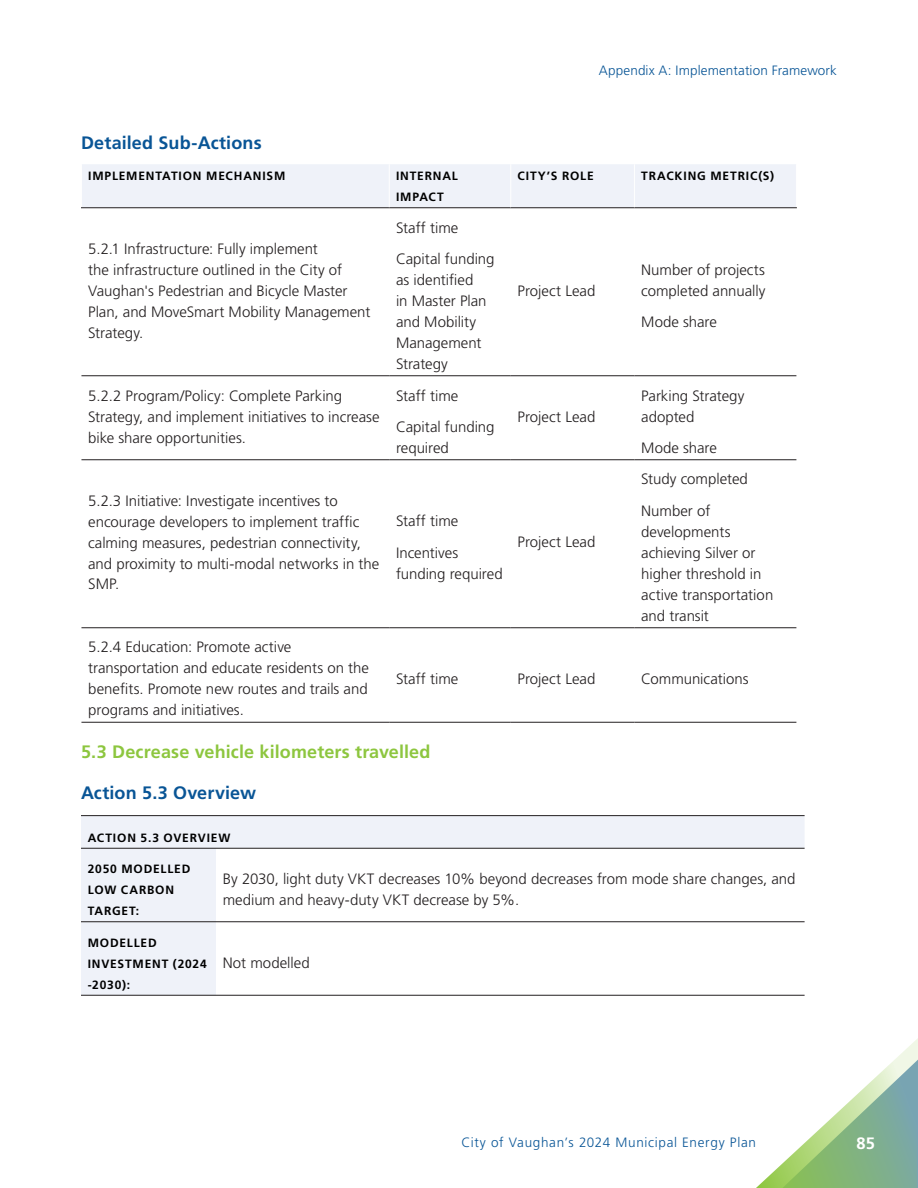
<style>
.page{position:relative;width:918px;height:1188px;background:#fff}
.page>*{position:absolute;margin:0;border:0;box-sizing:border-box;transform-origin:0 0}
.t1{font:700 18px "Frutiger LT Std";letter-spacing:.01em;color:#8dc63f}
.t2{font:700 18px "Frutiger LT Std";letter-spacing:.01em;color:#095596}
.t3{font:700 16.5px "Frutiger LT Std";color:#fff}
.Body{font:300 15px/21px "Frutiger LT Std";color:#231f20}
.t4{font:300 13.5px "Frutiger LT Std";letter-spacing:.05em;color:#095596}
.t5{font:300 13.5px "Frutiger LT Std";letter-spacing:.02em;color:#095596}
.Table_-_Heading__L{font:700 12px/21px "Frutiger LT Std";letter-spacing:.07em;color:#000}
</style>
<div class="page">
<svg style="left:756px;top:1038px;width:162px;height:150px"></svg>
<div style="left:82px;top:164px;width:714px;height:43px;background:#eff2f9"></div>
<svg style="left:81px;top:208px;width:715px;height:514px"></svg>
<hr style="left:81px;top:207px;width:308px;height:1px;background:#231f20">
<hr style="left:389px;top:164px;width:1px;height:43px;background:#fff">
<hr style="left:389px;top:207px;width:122px;height:1px;background:#231f20">
<hr style="left:510px;top:164px;width:1px;height:43px;background:#fff">
<hr style="left:511px;top:207px;width:123px;height:1px;background:#231f20">
<hr style="left:634px;top:164px;width:1px;height:43px;background:#fff">
<hr style="left:634px;top:207px;width:163px;height:1px;background:#231f20">
<hr style="left:81px;top:375px;width:308px;height:1px;background:#231f20">
<hr style="left:389px;top:375px;width:122px;height:1px;background:#231f20">
<hr style="left:511px;top:375px;width:123px;height:1px;background:#231f20">
<hr style="left:634px;top:375px;width:162px;height:1px;background:#231f20">
<hr style="left:81px;top:459px;width:308px;height:1px;background:#231f20">
<hr style="left:389px;top:459px;width:122px;height:1px;background:#231f20">
<hr style="left:511px;top:459px;width:123px;height:1px;background:#231f20">
<hr style="left:634px;top:459px;width:162px;height:1px;background:#231f20">
<hr style="left:81px;top:627px;width:308px;height:1px;background:#231f20">
<hr style="left:389px;top:627px;width:122px;height:1px;background:#231f20">
<hr style="left:511px;top:627px;width:123px;height:1px;background:#231f20">
<hr style="left:634px;top:627px;width:162px;height:1px;background:#231f20">
<hr style="left:81px;top:722px;width:308px;height:1px;background:#231f20">
<hr style="left:389px;top:722px;width:122px;height:1px;background:#231f20">
<hr style="left:511px;top:722px;width:123px;height:1px;background:#231f20">
<hr style="left:634px;top:722px;width:162px;height:1px;background:#231f20">
<div style="left:81px;top:816px;width:724px;height:179px;background:#eff2f9"></div>
<svg style="left:216px;top:849px;width:589px;height:146px"></svg>
<hr style="left:81px;top:815px;width:135px;height:1px;background:#231f20">
<hr style="left:216px;top:815px;width:589px;height:1px;background:#231f20">
<hr style="left:81px;top:848px;width:135px;height:1px;background:#231f20">
<hr style="left:216px;top:848px;width:589px;height:1px;background:#231f20">
<hr style="left:81px;top:921px;width:135px;height:1px;background:#231f20">
<hr style="left:81px;top:995px;width:135px;height:1px;background:#231f20">
<hr style="left:216px;top:921px;width:589px;height:1px;background:#231f20">
<hr style="left:216px;top:995px;width:589px;height:1px;background:#231f20">
<p class="t5" style="left:599px;top:63px;width:240px">Appendix A: Implementation Framework</p>
<h4 class="t2" style="left:81px;top:132px;width:182px">Detailed Sub-Actions</h4>
<p class="Table_-_Heading__L" style="left:88px;top:165px;width:199px">IMPLEMENTATION MECHANISM</p>
<p class="Table_-_Heading__L" style="left:396px;top:165px;width:63px">INTERNAL<br>IMPACT</p>
<p class="Table_-_Heading__L" style="left:518px;top:165px;width:78px">CITY’S ROLE</p>
<p class="Table_-_Heading__L" style="left:641px;top:165px;width:135px">TRACKING METRIC(S)</p>
<p class="Body" style="left:88px;top:238px;width:284px">5.2.1 Infrastructure: Fully implement<br>the infrastructure outlined in the City of Vaughan's Pedestrian and Bicycle Master Plan, and MoveSmart Mobility Management Strategy.</p>
<p class="Body" style="left:396px;top:217px;width:64px">Staff time</p>
<p class="Body" style="left:396px;top:249px;width:100px">Capital funding as identified<br>in Master Plan and Mobility<br>Management<br>Strategy</p>
<p class="Body" style="left:88px;top:385px;width:293px">5.2.2 Program/Policy: Complete Parking<br>Strategy, and implement initiatives to increase bike share opportunities.</p>
<p class="Body" style="left:396px;top:385px;width:64px">Staff time</p>
<p class="Body" style="left:396px;top:417px;width:100px">Capital funding required</p>
<p class="Body" style="left:88px;top:490px;width:293px">5.2.3 Initiative: Investigate incentives to encourage developers to implement traffic calming measures, pedestrian connectivity, and proximity to multi-modal networks in the SMP.</p>
<p class="Body" style="left:396px;top:511px;width:64px">Staff time</p>
<p class="Body" style="left:396px;top:543px;width:108px">Incentives funding required</p>
<p class="Body" style="left:518px;top:280px;width:79px">Project Lead</p>
<p class="Body" style="left:518px;top:406px;width:79px">Project Lead</p>
<p class="Body" style="left:518px;top:532px;width:79px">Project Lead</p>
<p class="Body" style="left:641px;top:259px;width:126px">Number of projects completed annually</p>
<p class="Body" style="left:641px;top:312px;width:77px">Mode share</p>
<p class="Body" style="left:641px;top:385px;width:105px">Parking Strategy adopted</p>
<p class="Body" style="left:641px;top:438px;width:77px">Mode share</p>
<p class="Body" style="left:641px;top:469px;width:108px">Study completed</p>
<p class="Body" style="left:641px;top:501px;width:134px">Number of developments achieving Silver or higher threshold in active transportation and transit</p>
<p class="Body" style="left:88px;top:637px;width:282px">5.2.4 Education: Promote active transportation and educate residents on the benefits. Promote new routes and trails and programs and initiatives.</p>
<p class="Body" style="left:396px;top:669px;width:64px">Staff time</p>
<p class="Body" style="left:518px;top:669px;width:79px">Project Lead</p>
<p class="Body" style="left:641px;top:669px;width:109px">Communications</p>
<h4 class="t1" style="left:81px;top:741px;width:351px">5.3 Decrease vehicle kilometers travelled</h4>
<h4 class="t2" style="left:81px;top:783px;width:177px">Action 5.3 Overview</h4>
<p class="Table_-_Heading__L" style="left:88px;top:827px;width:144px">ACTION 5.3 OVERVIEW</p>
<p class="Table_-_Heading__L" style="left:88px;top:858px;width:104px">2050 MODELLED<br>LOW CARBON<br>TARGET:</p>
<p class="Body" style="left:223px;top:868px;width:574px">By 2030, light duty VKT decreases 10% beyond decreases from mode share changes, and medium and heavy-duty VKT decrease by 5%.</p>
<p class="Table_-_Heading__L" style="left:88px;top:932px;width:121px">MODELLED<br>INVESTMENT (2024 -2030):</p>
<p class="Body" style="left:223px;top:952px;width:88px">Not modelled</p>
<p class="t4" style="left:461px;top:1134px;width:296px">City of Vaughan’s 2024 Municipal Energy Plan</p>
<p class="t3" style="left:856px;top:1133px;width:20px">85</p>
</div>
